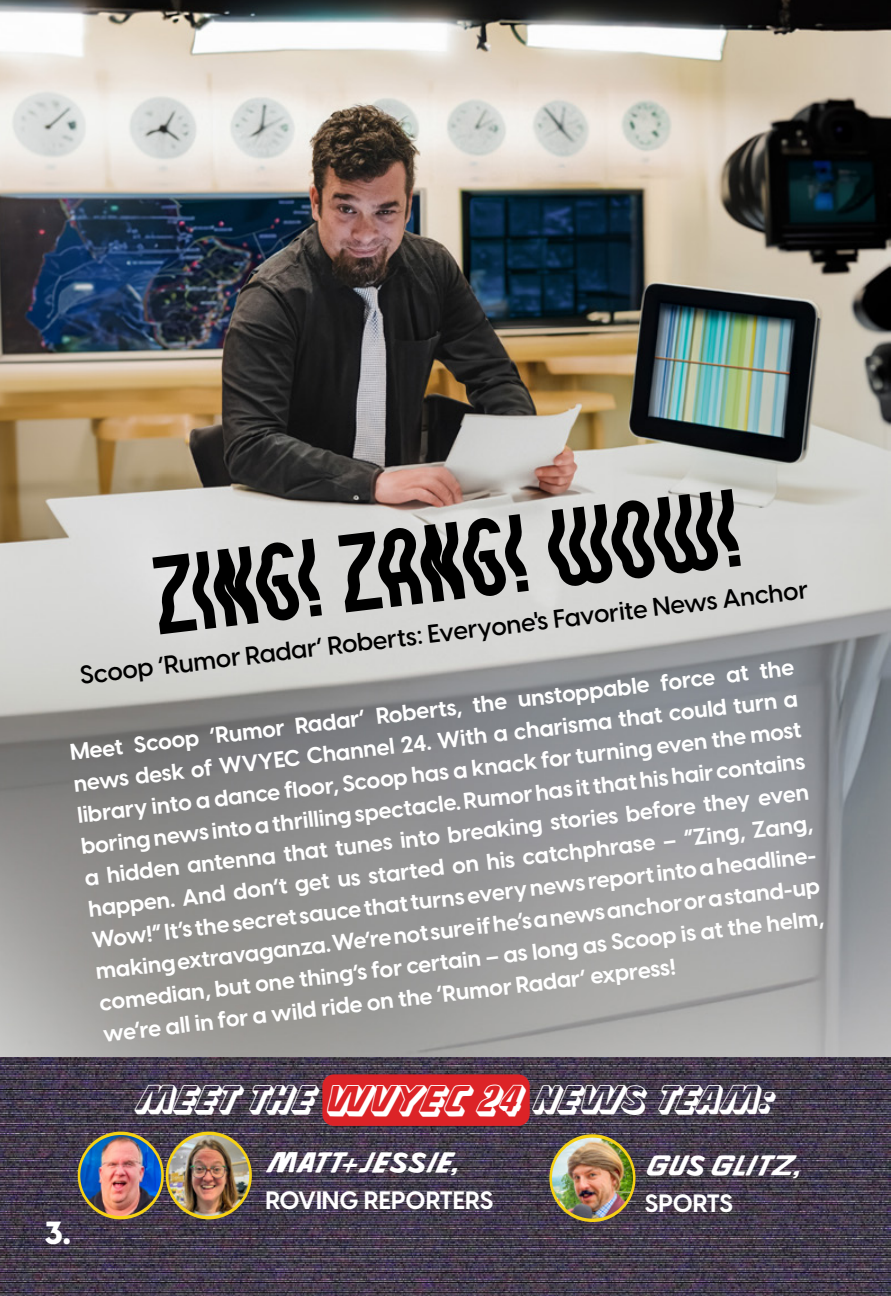
<style>
.page{position:relative;width:891px;height:1296px;background:#fff}
.page>*{position:absolute;margin:0;border:0;box-sizing:border-box;transform-origin:0 0}
.t1{font:110.25px "Chill More";color:#000}
.t2{font:45.68px "CA Kometo";color:#fff}
.t3{font:42.75px "CA Kometo";color:#fff}
.t4{font:36px "CA Kometo Fill";letter-spacing:-.065em;color:#fff}
.t5{font:800 31.5px "Visby CF";color:#fff}
.t6{font:600 25.2px "Visby CF";color:#000}
.t7{font:700 24.75px "Visby CF";color:#fff}
.t8{font:700 22.5px/31.5px "Visby CF";color:#fff;text-align:justify}
</style>
<div class="page">
<img style="left:0;top:0;width:891px;height:1058px">
<img style="left:0;top:1058px;width:891px;height:238px">
<div style="left:78px;top:1132px;width:86px;height:87px;border:7px solid #f5d114;border-radius:50%"></div>
<div style="left:549px;top:1134px;width:87px;height:88px;border:7px solid #f5d114;border-radius:50%"></div>
<div style="left:166px;top:1132px;width:86px;height:87px;border:7px solid #f5d114;border-radius:50%"></div>
<div style="left:322px;top:1074px;width:208px;height:52px;background:#dc2327;border-radius:12px"></div>
<img style="left:168px;top:1135px;width:81px;height:81px;border-radius:40px">
<img style="left:80px;top:1135px;width:81px;height:81px;border-radius:40px">
<img style="left:552px;top:1138px;width:81px;height:81px;border-radius:40px">
<p class="t1" style="left:147px;top:536px;width:588px;rotate:-7deg">ZING! ZANG! WOW!</p>
<p class="t6" style="left:78px;top:658px;width:735px;rotate:-7deg">Scoop ‘Rumor Radar’ Roberts: Everyone's Favorite News Anchor</p>
<p class="t8" style="left:67px;top:737px;width:733px;rotate:-7deg">Meet Scoop ‘Rumor Radar’ Roberts, the unstoppable force at the news desk of WVYEC Channel 24. With a charisma that could turn a library into a dance floor, Scoop has a knack for turning even the most boring news into a thrilling spectacle. Rumor has it that his hair contains a hidden antenna that tunes into breaking stories before they even happen. And don’t get us started on his catchphrase – “Zing, Zang, Wow!” It’s the secret sauce that turns every news report into a headline&shy;making extravaganza. We’re not sure if he’s a news anchor or a stand-up comedian, but one thing’s for certain – as long as Scoop is at the helm, we’re all in for a wild ride on the ‘Rumor Radar’ express!</p>
<p class="t5" style="left:45px;top:1208px;width:28px">3.</p>
<h2 class="t2" style="left:323px;top:1071px;width:199px">WVYEC 24</h2>
<p class="t3" style="left:135px;top:1072px;width:639px">MEET THE WVYEC 24 NEWS TEAM:</p>
<p class="t4" style="left:266px;top:1141px;width:197px">MATT+Jessie,</p>
<p class="t7" style="left:266px;top:1181px;width:229px">ROVING REPORTERS</p>
<p class="t4" style="left:645px;top:1144px;width:159px">GUS GLITZ,</p>
<p class="t7" style="left:645px;top:1184px;width:89px">SPORTS</p>
</div>
